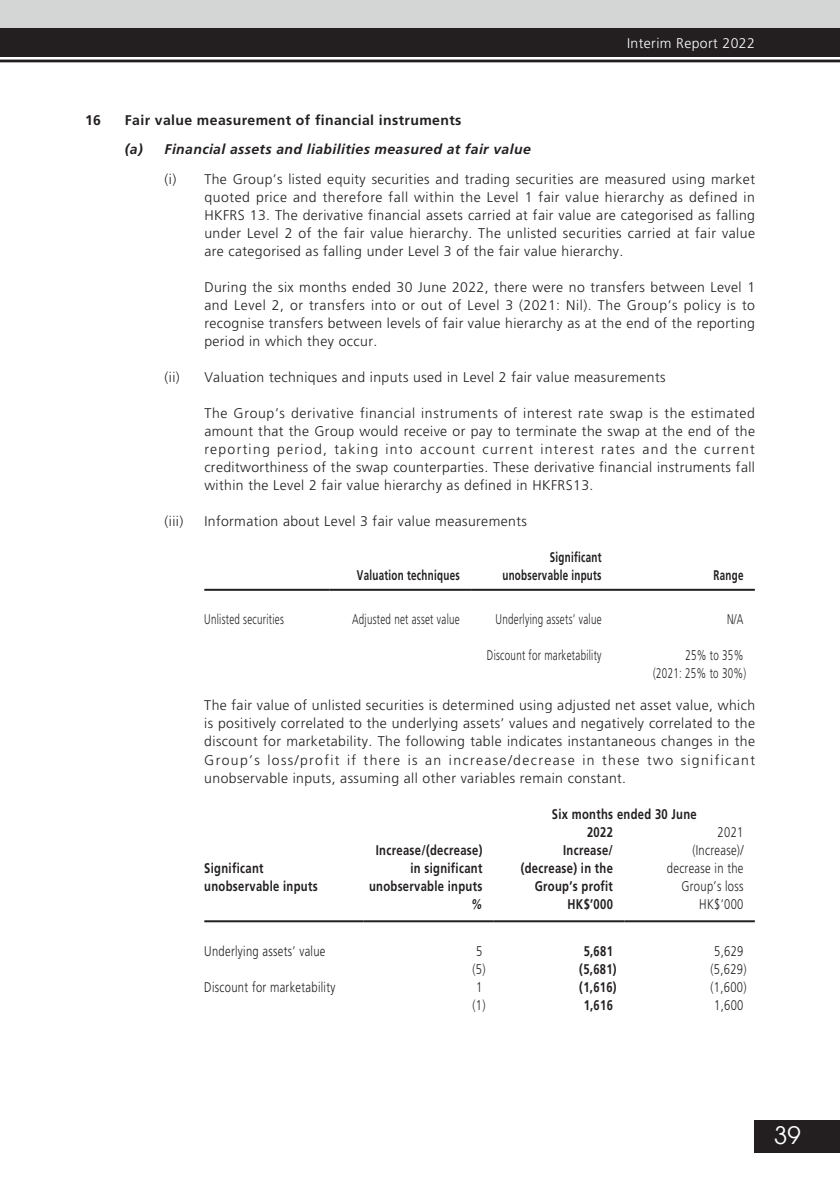
<style>
.page{position:relative;width:840px;height:1191px;background:#fff}
.page>*{position:absolute;margin:0;border:0;box-sizing:border-box;transform-origin:0 0}
.t1{font:24px "Avant Garde";color:#fff}
.t2{font:300 14px/18px "Frutiger LT Std";letter-spacing:.03em;color:#231f20;text-align:justify}
.t3{font:700 14px/18px "Frutiger LT Std";letter-spacing:.03em;color:#231f20;scale:.8 1}
.t4{font:300 14px/18px "Frutiger LT Std";letter-spacing:.03em;color:#231f20;text-align:right;scale:.8 1}
.t5{font:300 14px/18px "Frutiger LT Std";letter-spacing:.03em;color:#231f20;text-align:right;scale:.7 1}
.t6{font:700 14px/18px "Frutiger LT Std";letter-spacing:.03em;color:#231f20;text-align:right;scale:.7 1}
.t7{font:italic 700 14px "Frutiger LT Std";letter-spacing:.03em;color:#231f20}
.t8{font:700 14px "Frutiger LT Std";letter-spacing:.03em;color:#231f20}
.t9{font:300 14px "Frutiger LT Std";letter-spacing:.03em;color:#fff}
.t10{font:italic 700 14px "Frutiger LT Std";letter-spacing:.03em;color:#231f20;scale:.8 1}
</style>
<div class="page">
<div style="left:0;top:0;width:839px;height:29px;background:#d3d6d4"></div>
<div style="left:0;top:28px;width:839px;height:29px;background:#231f20"></div>
<hr style="left:0;top:60px;width:839px;height:2px;background:#231f20">
<div style="left:754px;top:1120px;width:85px;height:32px;background:#231f20"></div>
<hr style="left:204px;top:589px;width:125px;height:2px;background:#231f20">
<hr style="left:329px;top:589px;width:142px;height:2px;background:#231f20">
<hr style="left:471px;top:589px;width:141px;height:2px;background:#231f20">
<hr style="left:612px;top:589px;width:142px;height:2px;background:#231f20">
<hr style="left:204px;top:920px;width:159px;height:2px;background:#231f20">
<hr style="left:363px;top:920px;width:130px;height:2px;background:#231f20">
<hr style="left:493px;top:920px;width:131px;height:2px;background:#231f20">
<hr style="left:624px;top:920px;width:130px;height:2px;background:#231f20">
<p class="t9" style="left:626px;top:35px;width:129px">Interim Report 2022</p>
<p class="t8" style="left:85px;top:112px;width:17px">16</p>
<p class="t8" style="left:125px;top:112px;width:338px">Fair value measurement of financial instruments</p>
<p class="t7" style="left:125px;top:141px;width:407px">(a) Financial assets and liabilities measured at fair value</p>
<p class="t2" style="left:204px;top:170px;width:552px;text-indent:-40px">(i) The Group’s listed equity securities and trading securities are measured using market quoted price and therefore fall within the Level 1 fair value hierarchy as defined in HKFRS 13. The derivative financial assets carried at fair value are categorised as falling under Level 2 of the fair value hierarchy. The unlisted securities carried at fair value are categorised as falling under Level 3 of the fair value hierarchy.</p>
<p class="t2" style="left:204px;top:278px;width:552px">During the six months ended 30 June 2022, there were no transfers between Level 1 and Level 2, or transfers into or out of Level 3 (2021: Nil). The Group’s policy is to recognise transfers between levels of fair value hierarchy as at the end of the reporting period in which they occur.</p>
<p class="t2" style="left:164px;top:368px;width:502px">(ii) Valuation techniques and inputs used in Level 2 fair value measurements</p>
<p class="t2" style="left:204px;top:404px;width:552px">The Group’s derivative financial instruments of interest rate swap is the estimated amount that the Group would receive or pay to terminate the swap at the end of the reporting period, taking into account current interest rates and the current creditworthiness of the swap counterparties. These derivative financial instruments fall within the Level 2 fair value hierarchy as defined in HKFRS13.</p>
<p class="t2" style="left:164px;top:512px;width:20px">(iii)</p>
<p class="t2" style="left:204px;top:512px;width:324px">Information about Level 3 fair value measurements</p>
<p class="t6" style="left:357px;top:566px;width:148px">Valuation techniques</p>
<p class="t6" style="left:502px;top:548px;width:143px">Significant unobservable inputs</p>
<p class="t6" style="left:713px;top:566px;width:44px">Range</p>
<p class="t5" style="left:204px;top:611px;width:115px">Unlisted securities</p>
<p class="t5" style="left:352px;top:611px;width:155px">Adjusted net asset value</p>
<p class="t5" style="left:495px;top:611px;width:153px">Underlying assets’ value</p>
<p class="t5" style="left:726px;top:611px;width:25px">N/A</p>
<p class="t5" style="left:486px;top:647px;width:165px">Discount for marketability</p>
<p class="t5" style="left:653px;top:647px;width:134px">25% to 35%<br>(2021: 25% to 30%)</p>
<p class="t2" style="left:204px;top:697px;width:552px">The fair value of unlisted securities is determined using adjusted net asset value, which is positively correlated to the underlying assets’ values and negatively correlated to the discount for marketability. The following table indicates instantaneous changes in the Group’s loss/profit if there is an increase/decrease in these two significant unobservable inputs, assuming all other variables remain constant.</p>
<p class="t3" style="left:586px;top:804px;width:138px;text-indent:-35px">Six months ended 30 June<br>2022</p>
<p class="t4" style="left:717px;top:823px;width:34px">2021</p>
<p class="t3" style="left:204px;top:858px;width:143px">Significant unobservable inputs</p>
<p class="t3" style="left:369px;top:840px;width:143px;text-align:right">Increase/(decrease) in significant unobservable inputs</p>
<p class="t3" style="left:520px;top:840px;width:117px;text-align:right">Increase/ (decrease) in the<br>Group’s profit</p>
<p class="t4" style="left:666px;top:841px;width:97px">(Increase)/ decrease in the<br>Group’s loss</p>
<p class="t10" style="left:471px;top:895px;width:15px">%</p>
<p class="t3" style="left:567px;top:894px;width:58px">HK$’000</p>
<p class="t4" style="left:698px;top:895px;width:57px">HK$’000</p>
<p class="t4" style="left:204px;top:942px;width:153px">Underlying assets’ value</p>
<p class="t4" style="left:476px;top:942px;width:9px">5</p>
<p class="t3" style="left:583px;top:942px;width:38px">5,681</p>
<p class="t4" style="left:713px;top:942px;width:38px">5,629</p>
<p class="t4" style="left:472px;top:960px;width:18px">(5)</p>
<p class="t3" style="left:579px;top:960px;width:48px">(5,681)</p>
<p class="t4" style="left:710px;top:960px;width:47px">(5,629)</p>
<p class="t4" style="left:204px;top:978px;width:165px">Discount for marketability</p>
<p class="t4" style="left:476px;top:978px;width:9px">1</p>
<p class="t3" style="left:579px;top:978px;width:48px">(1,616)</p>
<p class="t4" style="left:710px;top:978px;width:47px">(1,600)</p>
<p class="t4" style="left:472px;top:996px;width:18px">(1)</p>
<p class="t3" style="left:583px;top:996px;width:38px">1,616</p>
<p class="t4" style="left:713px;top:996px;width:38px">1,600</p>
<h1 class="t1" style="left:773px;top:1121px;width:28px">39</h1>
</div>
